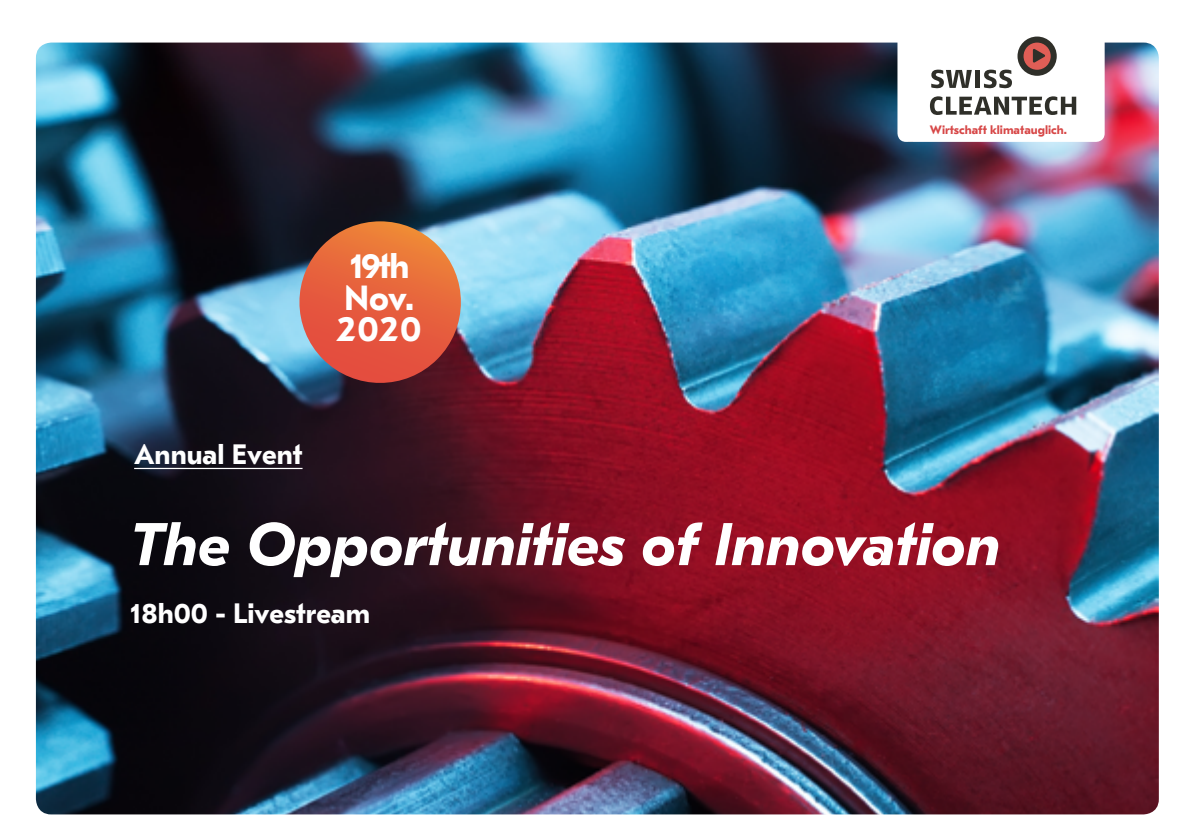
<style>
.page{position:relative;width:1191px;height:840px;background:#fff}
.page>*{position:absolute;margin:0;border:0;box-sizing:border-box;transform-origin:0 0}
.t1{font:italic 700 60px "GT Eesti Text";letter-spacing:.005em;color:#fff}
.t2{font:700 34.8px/31.6px "GT Eesti Text";letter-spacing:-.015em;color:#fff;text-align:center}
.t3{font:700 28px "GT Eesti Text";color:#fff}
.t4{font:700 12.2px "GT Eesti Text";color:#d74747}
</style>
<div class="page">
<img style="left:36px;top:43px;width:1122px;height:771px">
<hr style="left:134px;top:467px;width:168px;height:2px;background:#fff">
<svg style="left:291px;top:221px;width:178px;height:169px;background:#b86451"></svg>
<svg style="left:897px;top:36px;width:207px;height:106px"></svg>
<p class="t2" style="left:336px;top:251px;width:86px">19th<br>Nov.<br>2020</p>
<p class="t3" style="left:134px;top:438px;width:170px">Annual Event</p>
<p class="t4" style="left:930px;top:123px;width:138px">Wirtschaft klimatauglich.</p>
<p class="t1" style="left:130px;top:511px;width:871px">The Opportunities of Innovation</p>
<p class="t3" style="left:130px;top:598px;width:241px">18h00 - Livestream</p>
</div>
